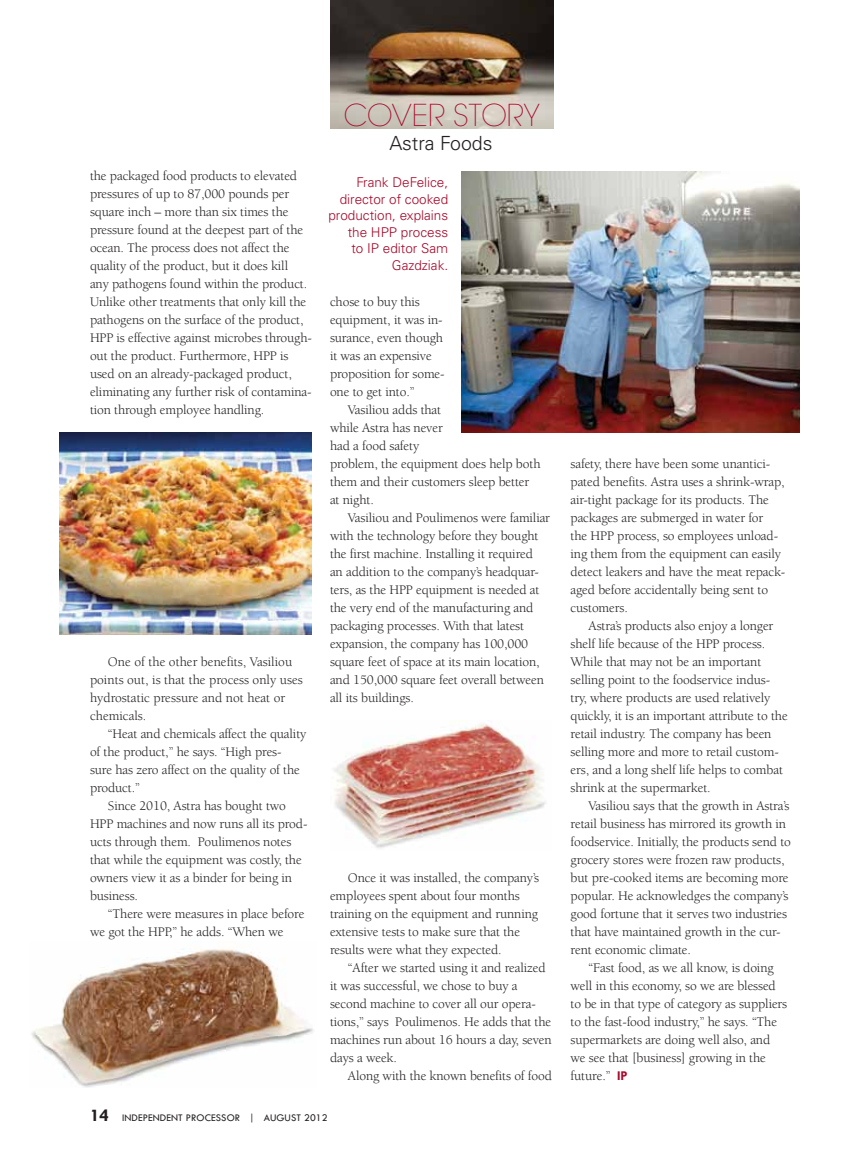
<style>
.page{position:relative;width:864px;height:1161px;background:#fff}
.page>*{position:absolute;margin:0;border:0;box-sizing:border-box;transform-origin:0 0}
.t1{font:200 30px "Avant Garde";color:#a7082a}
.t2{font:300 19.5px "Univers";color:#231f20}
.t3{font:13.5px/18px "Berkeley";letter-spacing:-.01em;color:#231f20}
.t4{font:300 13.5px/16.5px "Univers";color:#a7082a;text-align:right}
.t5{font:10.5px "Tw Cen";letter-spacing:.01em;color:#231f20}
.s1{font-weight:700;font-size:18px}
.s2{font-family:"Tw Cen";font-weight:700;color:#a7082a}
</style>
<div class="page">
<img style="left:31px;top:949px;width:282px;height:139px">
<img style="left:330px;top:0;width:224px;height:129px">
<img style="left:59px;top:433px;width:253px;height:201px">
<img style="left:462px;top:171px;width:337px;height:262px">
<img style="left:334px;top:720px;width:212px;height:128px">
<h1 class="t1" style="left:344px;top:98px;width:198px">COVER STORY</h1>
<p class="t3" style="left:90px;top:167px;width:223px">the packaged food products to elevated pressures of up to 87,000 pounds per square inch – more than six times the pressure found at the deepest part of the ocean. The process does not affect the quality of the product, but it does kill<br>any pathogens found within the product.<br>Unlike other treatments that only kill the pathogens on the surface of the product, HPP is effective against microbes through&shy;out the product. Furthermore, HPP is used on an already-packaged product, eliminating any further risk of contamina&shy;tion through employee handling.</p>
<p class="t3" style="left:90px;top:653px;width:214px;text-indent:18px">One of the other benefits, Vasiliou points out, is that the process only uses hydrostatic pressure and not heat or chemicals.</p>
<p class="t3" style="left:108px;top:725px;width:200px">“Heat and chemicals affect the quality</p>
<p class="t3" style="left:90px;top:743px;width:193px">of the product,” he says. “High pres-</p>
<p class="t3" style="left:90px;top:761px;width:212px">sure has zero affect on the quality of the</p>
<p class="t3" style="left:90px;top:779px;width:51px">product.”</p>
<p class="t3" style="left:108px;top:797px;width:180px">Since 2010, Astra has bought two</p>
<p class="t3" style="left:90px;top:815px;width:219px">HPP machines and now runs all its prod-</p>
<p class="t3" style="left:90px;top:833px;width:203px">ucts through them. Poulimenos notes</p>
<p class="t3" style="left:90px;top:851px;width:213px">that while the equipment was costly, the</p>
<p class="t3" style="left:90px;top:869px;width:204px">owners view it as a binder for being in</p>
<p class="t3" style="left:90px;top:887px;width:50px">business.</p>
<p class="t3" style="left:108px;top:905px;width:198px">“There were measures in place before</p>
<p class="t3" style="left:90px;top:923px;width:195px">we got the HPP,” he adds. “When we</p>
<h2 class="t2" style="left:390px;top:131px;width:104px">Astra Foods</h2>
<p class="t4" style="left:328px;top:174px;width:121px">Frank DeFelice, director of cooked production, explains the HPP process<br>to IP editor Sam<br>Gazdziak.</p>
<p class="t3" style="left:330px;top:293px;width:116px">chose to buy this equipment, it was in&shy;surance, even though it was an expensive proposition for some&shy;one to get into.”</p>
<p class="t3" style="left:330px;top:401px;width:212px;text-indent:18px">Vasiliou adds that<br>while Astra has never<br>had a food safety<br>problem, the equipment does help both them and their customers sleep better at night.</p>
<p class="t3" style="left:330px;top:509px;width:222px;text-indent:18px">Vasiliou and Poulimenos were familiar with the technology before they bought the first machine. Installing it required<br>an addition to the company’s headquar&shy;ters, as the HPP equipment is needed at the very end of the manufacturing and packaging processes. With that latest expansion, the company has 100,000 square feet of space at its main location, and 150,000 square feet overall between all its buildings.</p>
<p class="t3" style="left:330px;top:869px;width:211px;text-indent:18px">Once it was installed, the company’s employees spent about four months training on the equipment and running extensive tests to make sure that the results were what they expected.</p>
<p class="t3" style="left:330px;top:959px;width:223px;text-indent:18px">“After we started using it and realized it was successful, we chose to buy a second machine to cover all our opera&shy;tions,” says Poulimenos. He adds that the machines run about 16 hours a day, seven days a week.</p>
<p class="t3" style="left:348px;top:1067px;width:206px">Along with the known benefits of food</p>
<p class="t5" style="left:90px;top:1111px;width:239px"><span class="s1">14</span> INDEPENDENT PROCESSOR | AUGUST 2012</p>
<p class="t3" style="left:571px;top:455px;width:216px">safety, there have been some unantici&shy;pated benefits. Astra uses a shrink-wrap, air-tight package for its products. The packages are submerged in water for<br>the HPP process, so employees unload&shy;ing them from the equipment can easily detect leakers and have the meat repack&shy;aged before accidentally being sent to customers.</p>
<p class="t3" style="left:571px;top:617px;width:219px;text-indent:18px">Astra’s products also enjoy a longer shelf life because of the HPP process.<br>While that may not be an important selling point to the foodservice indus&shy;try, where products are used relatively quickly, it is an important attribute to the retail industry. The company has been selling more and more to retail custom&shy;ers, and a long shelf life helps to combat shrink at the supermarket.</p>
<p class="t3" style="left:571px;top:797px;width:222px;text-indent:18px">Vasiliou says that the growth in Astra’s retail business has mirrored its growth in foodservice. Initially, the products send to grocery stores were frozen raw products, but pre-cooked items are becoming more popular. He acknowledges the company’s good fortune that it serves two industries that have maintained growth in the cur&shy;rent economic climate.</p>
<p class="t3" style="left:571px;top:959px;width:218px;text-indent:18px">“Fast food, as we all know, is doing well in this economy, so we are blessed to be in that type of category as suppliers to the fast-food industry,” he says. “The supermarkets are doing well also, and we see that [business] growing in the future.” <span class="s2">IP</span></p>
</div>
